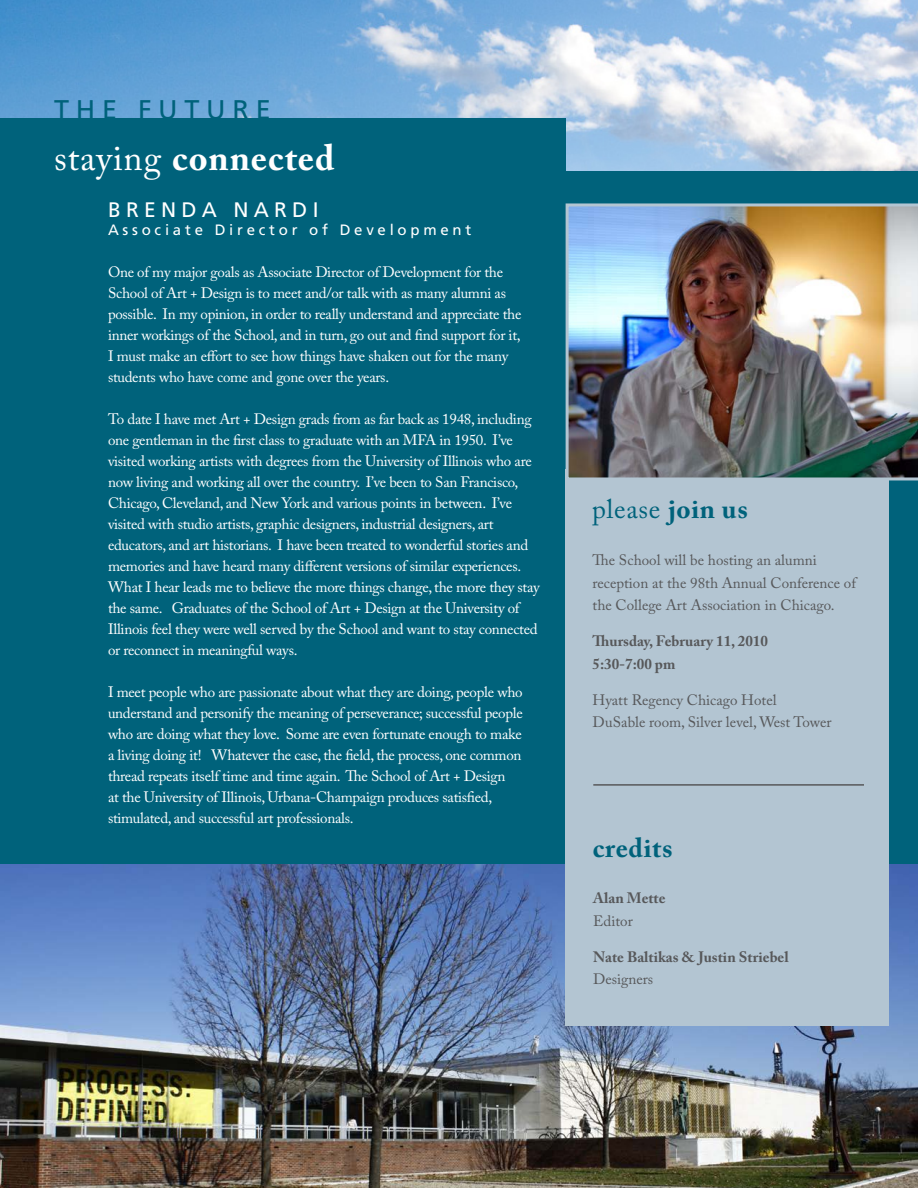
<style>
.page{position:relative;width:918px;height:1188px;background:#fff}
.page>*{position:absolute;margin:0;border:0;box-sizing:border-box;transform-origin:0 0}
.t1{font:700 36px "Adobe Caslon Pro";letter-spacing:.025em;color:#fff}
.t2{font:27px "Adobe Caslon Pro";color:#00627b}
.t3{font:27px "Frutiger LT Std";color:#00627b}
.t4{font:700 27px "Adobe Caslon Pro";letter-spacing:.025em;color:#00627b}
.t5{font:21px "Frutiger LT Std";letter-spacing:.25em;color:#fff}
.t6{font:15px/21px "Adobe Caslon Pro";letter-spacing:-.02em;color:#fff}
.t7{font:15px/22.5px "Adobe Caslon Pro";color:#57585a}
.t8{font:700 15px/22.5px "Adobe Caslon Pro";color:#57585a}
.t9{font:15px "Frutiger LT Std";letter-spacing:.25em;color:#fff}
.s1{font-weight:400}
.s2{font-weight:700}
</style>
<div class="page">
<img style="left:0;top:0;width:918px;height:171px">
<div style="left:552px;top:171px;width:366px;height:693px;background:#00627b"></div>
<img style="left:1px;top:864px;width:917px;height:324px">
<div style="left:0;top:118px;width:566px;height:746px;background:#00627b"></div>
<div style="left:566px;top:470px;width:323px;height:556px;background:#b3c5d2"></div>
<hr style="left:593px;top:784px;width:271px;height:2px;background:#57585a">
<img style="left:566px;top:203px;width:352px;height:277px">
<p class="t3" style="left:54px;top:94px;width:218px">The fu tu re</p>
<p class="t1" style="left:54px;top:137px;width:282px"><span class="s1">staying</span> connected</p>
<p class="t5" style="left:108px;top:197px;width:212px">BR en da Nardi</p>
<p class="t9" style="left:108px;top:221px;width:365px">Associate D irector of D evelopment</p>
<p class="t6" style="left:108px;top:261px;width:415px">One of my major goals as Associate Director of Development for the School of Art + Design is to meet and/or talk with as many alumni as possible. In my opinion, in order to really understand and appreciate the inner workings of the School, and in turn, go out and find support for it, I must make an effort to see how things have shaken out for the many students who have come and gone over the years.</p>
<p class="t6" style="left:108px;top:408px;width:434px">To date I have met Art + Design grads from as far back as 1948, including one gentleman in the first class to graduate with an MFA in 1950. I’ve visited working artists with degrees from the University of Illinois who are now living and working all over the country. I’ve been to San Francisco, Chicago, Cleveland, and New York and various points in between. I’ve visited with studio artists, graphic designers, industrial designers, art educators, and art historians. I have been treated to wonderful stories and memories and have heard many different versions of similar experiences.<br>What I hear leads me to believe the more things change, the more they stay the same. Graduates of the School of Art + Design at the University of Illinois feel they were well served by the School and want to stay connected or reconnect in meaningful ways.</p>
<p class="t6" style="left:108px;top:681px;width:416px">I meet people who are passionate about what they are doing, people who understand and personify the meaning of perseverance; successful people who are doing what they love. Some are even fortunate enough to make a living doing it! Whatever the case, the field, the process, one common thread repeats itself time and time again. The School of Art + Design<br>at the University of Illinois, Urbana-Champaign produces satisfied, stimulated, and successful art professionals.</p>
<p class="t2" style="left:592px;top:493px;width:157px">please <span class="s2">join us</span></p>
<p class="t7" style="left:593px;top:549px;width:267px">The School will be hosting an alumni reception at the 98th Annual Conference of the College Art Association in Chicago.</p>
<p class="t8" style="left:593px;top:630px;width:177px">Thursday, February 11, 2010<br>5:30-7:00 pm</p>
<p class="t7" style="left:593px;top:688px;width:241px">Hyatt Regency Chicago Hotel<br>DuSable room, Silver level, West Tower</p>
<p class="t4" style="left:593px;top:832px;width:81px">credits</p>
<p class="t8" style="left:593px;top:887px;width:74px">Alan Mette<br><span class="s1">Editor</span></p>
<p class="t8" style="left:593px;top:945px;width:197px">Nate Baltikas &amp; Justin Striebel<br><span class="s1">Designers</span></p>
</div>
